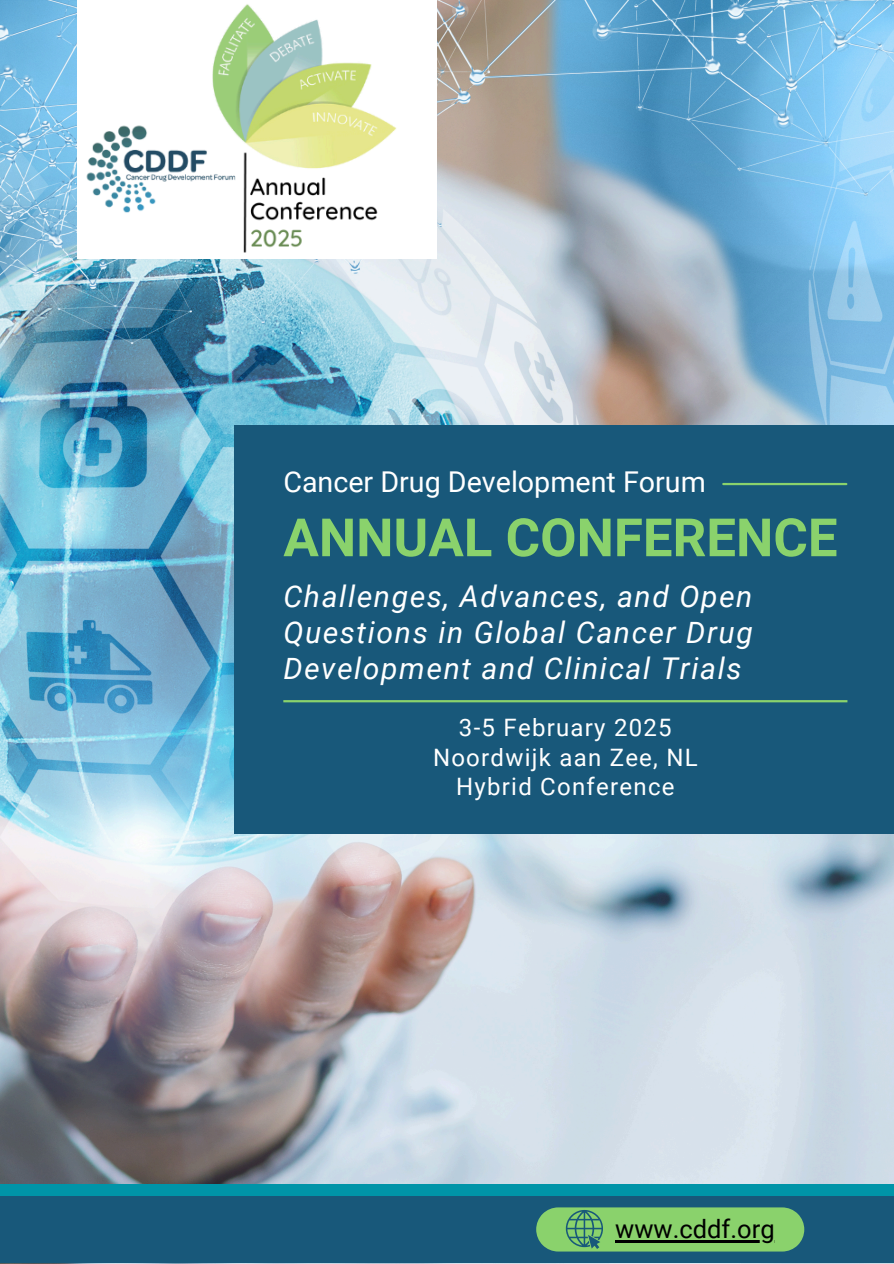
<style>
.page{position:relative;width:894px;height:1264px;background:#fff}
.page>*{position:absolute;margin:0;border:0;box-sizing:border-box;transform-origin:0 0}
.t1{font:700 52.8px "Roboto";color:#8ad26c}
.t2{font:italic 30px/36px "Roboto";letter-spacing:.05em;color:#fff;text-align:justify}
.t3{font:28.65px "Roboto";color:#fff}
.t4{font:25.5px "Roboto";color:#000}
.t5{font:24px "Roboto";letter-spacing:.055em;color:#fff}
</style>
<div class="page">
<img style="left:0;top:0;width:893px;height:1183px">
<div style="left:235px;top:425px;width:658px;height:409px;background:#18587a"></div>
<div style="left:0;top:1195px;width:893px;height:68px;background:#18587a"></div>
<hr style="left:723px;top:483px;width:123px;height:2px;background:#8ad26c">
<div style="left:0;top:1183px;width:893px;height:12px;background:#0094a8"></div>
<hr style="left:283px;top:700px;width:564px;height:2px;background:#8ad26c">
<svg style="left:536px;top:1207px;width:268px;height:44px"></svg>
<img style="left:77px;top:0;width:359px;height:259px">
<hr style="left:615px;top:1240px;width:159px;height:2px;background:#000">
<p class="t3" style="left:283px;top:465px;width:424px">Cancer Drug Development Forum</p>
<h2 class="t1" style="left:283px;top:507px;width:555px">ANNUAL CONFERENCE</h2>
<p class="t2" style="left:283px;top:578px;width:471px">Challenges, Advances, and Open Questions in Global Cancer Drug Development and Clinical Trials</p>
<h1 class="t5" style="left:459px;top:714px;width:214px">3-5 February 2025</h1>
<h2 class="t5" style="left:433px;top:743px;width:266px">Noordwijk aan Zee, NL</h2>
<p class="t5" style="left:456px;top:772px;width:220px">Hybrid Conference</p>
<p class="t4" style="left:615px;top:1214px;width:161px">www.cddf.org</p>
</div>
